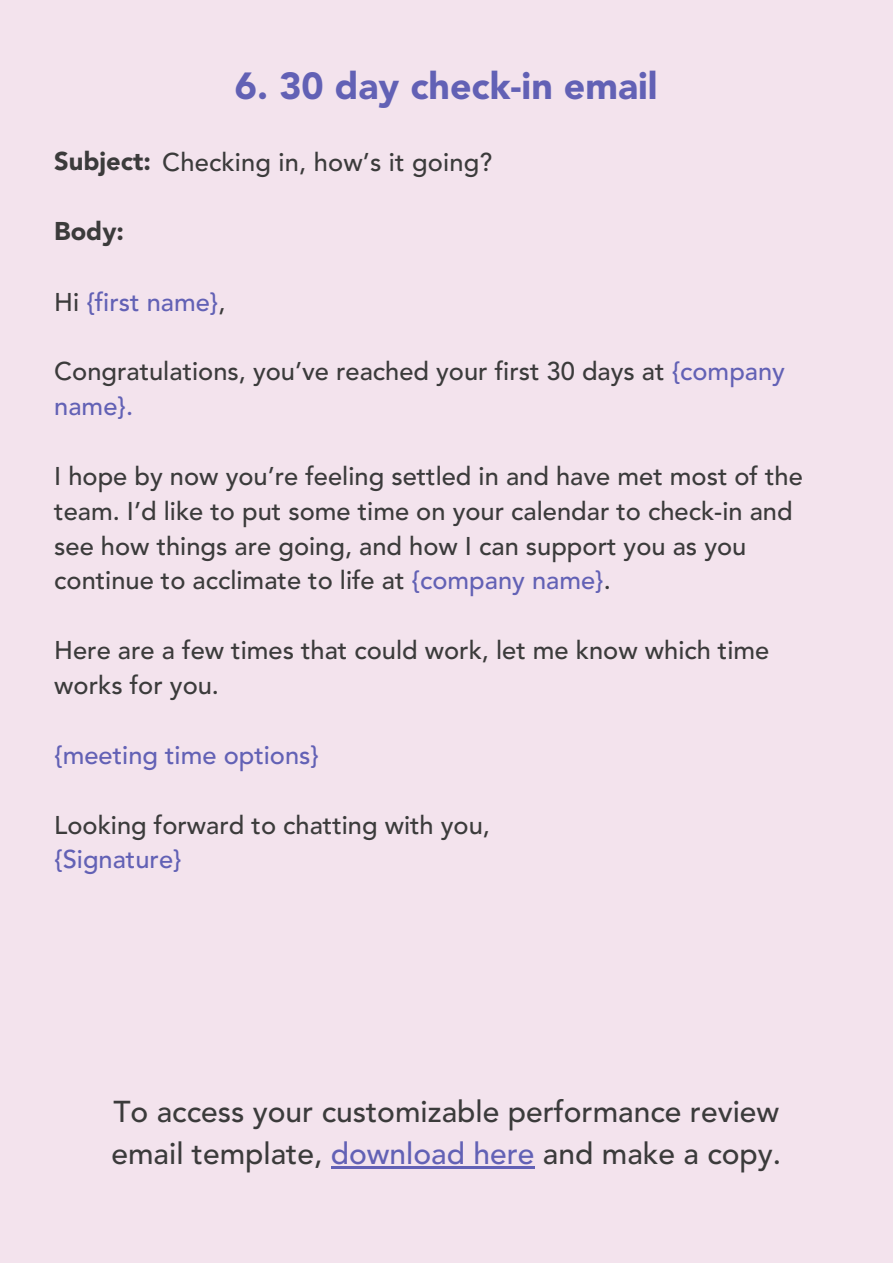
<style>
.page{position:relative;width:893px;height:1264px;background:#fff}
.page>*{position:absolute;margin:0;border:0;box-sizing:border-box;transform-origin:0 0}
.t1{font:900 37.5px "Avenir";color:#6261b5}
.t2{font:500 30px/41.5px "Avenir";color:#3b3b3b}
.t3{font:500 25.5px/34.8px "Avenir";color:#3b3b3b}
.t4{font:500 25.5px "Avenir";color:#6261b5}
.t5{font:900 25.5px "Avenir";color:#3b3b3b}
.s1{font-weight:900}
.s2{color:#3b3b3b}
.s3{color:#6261b5}
</style>
<div class="page">
<div style="left:0;top:0;width:892px;height:1262px;background:#f3e3ed"></div>
<hr style="left:331px;top:1165px;width:203px;height:3px;background:#6261b5">
<h1 class="t1" style="left:235px;top:59px;width:424px">6. 30 day check-in email</h1>
<p class="t3" style="left:54px;top:145px;width:439px"><span class="s1">Subject:</span> Checking in, how’s it going?</p>
<p class="t5" style="left:54px;top:212px;width:71px">Body:</p>
<p class="t4" style="left:54px;top:283px;width:173px"><span class="s2">Hi</span> {first name}<span class="s2">,</span></p>
<p class="t3" style="left:54px;top:355px;width:732px">Congratulations, you’ve reached your first 30 days at <span class="s3">{company name}.</span></p>
<p class="t3" style="left:54px;top:459px;width:750px">I hope by now you’re feeling settled in and have met most of the team. I’d like to put some time on your calendar to check-in and see how things are going, and how I can support you as you continue to acclimate to life at <span class="s3">{company name}</span>.</p>
<p class="t3" style="left:54px;top:634px;width:716px">Here are a few times that could work, let me know which time works for you.</p>
<p class="t4" style="left:54px;top:736px;width:266px">{meeting time options}</p>
<p class="t3" style="left:54px;top:808px;width:437px">Looking forward to chatting with you,</p>
<p class="t4" style="left:54px;top:840px;width:129px">{Signature}</p>
<p class="t2" style="left:111px;top:1092px;width:671px">To access your customizable performance review email template, <span class="s3">download here</span> and make a copy.</p>
</div>
